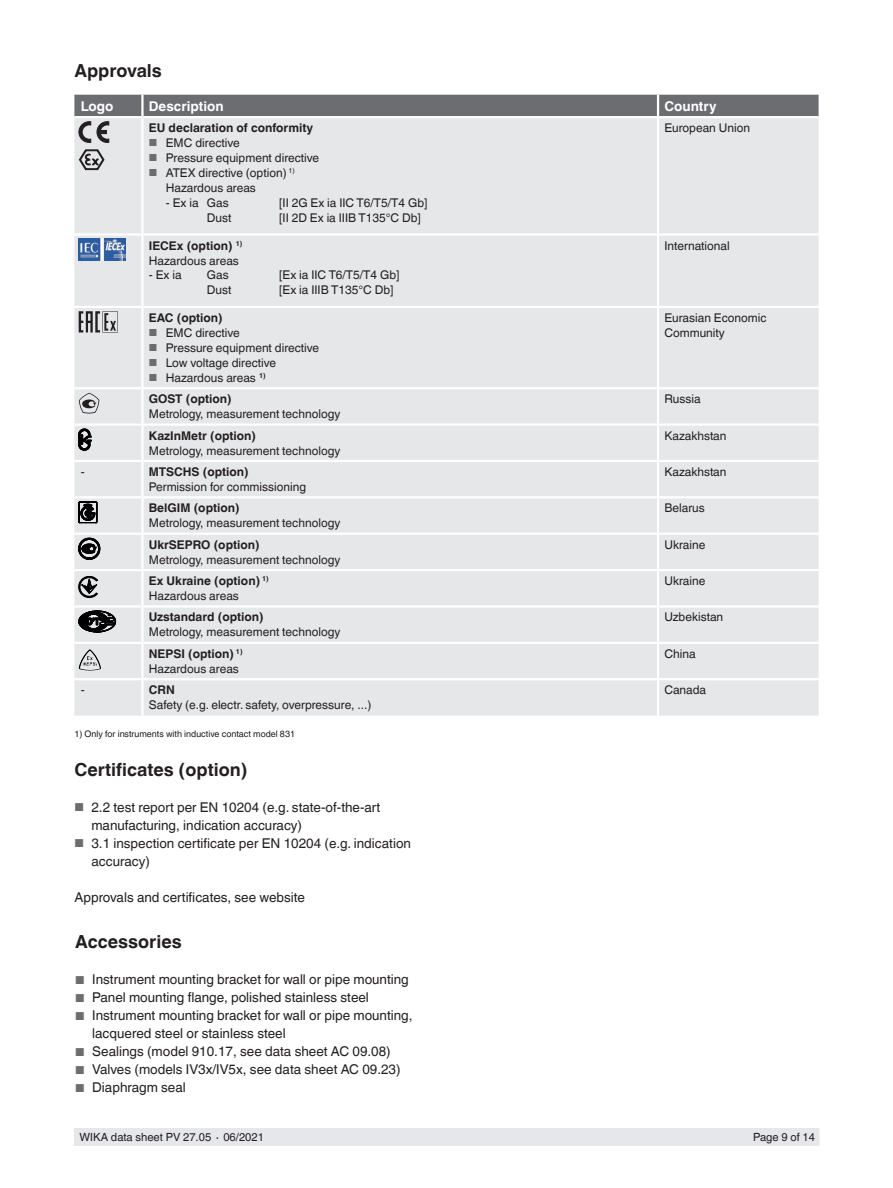
<style>
.page{position:relative;width:893px;height:1188px;background:#fff}
.page>*{position:absolute;margin:0;border:0;box-sizing:border-box;transform-origin:0 0}
.t1{font:700 18px "Helvetica World";color:#231f20}
.t2{font:13.5px/18px "Helvetica World";color:#231f20}
.t3{font:700 13.5px "Helvetica World";color:#fff}
.t4{font:12px/15px "Helvetica World";color:#231f20}
.t5{font:700 12px/15px "Helvetica World";color:#231f20}
.t6{font:11.25px "Helvetica World";color:#231f20}
.t7{font:9px "Helvetica World";color:#231f20}
.s1{font-size:10.2px;color:#6c6d70}
.s2{font-weight:700}
.s3{font-weight:400}
.s4{font-size:11.55px;color:#6c6d70}
</style>
<div class="page">
<div style="left:75px;top:1128px;width:744px;height:17px;background:#e6e7e9"></div>
<div style="left:74px;top:142px;width:745px;height:574px;background:#e6e7e9"></div>
<hr style="left:142px;top:642px;width:516px;height:2px;background:#fff">
<hr style="left:142px;top:306px;width:516px;height:2px;background:#fff">
<hr style="left:142px;top:423px;width:516px;height:3px;background:#fff">
<hr style="left:142px;top:678px;width:516px;height:2px;background:#fff">
<hr style="left:141px;top:426px;width:3px;height:34px;background:#fff">
<hr style="left:657px;top:426px;width:2px;height:34px;background:#fff">
<hr style="left:141px;top:498px;width:3px;height:35px;background:#fff">
<hr style="left:657px;top:498px;width:2px;height:35px;background:#fff">
<hr style="left:657px;top:571px;width:2px;height:34px;background:#fff">
<hr style="left:142px;top:387px;width:516px;height:2px;background:#fff">
<hr style="left:658px;top:387px;width:161px;height:2px;background:#fff">
<hr style="left:142px;top:533px;width:516px;height:2px;background:#fff">
<hr style="left:141px;top:535px;width:3px;height:34px;background:#fff">
<hr style="left:658px;top:533px;width:161px;height:2px;background:#fff">
<hr style="left:657px;top:535px;width:2px;height:34px;background:#fff">
<hr style="left:142px;top:605px;width:516px;height:3px;background:#fff">
<hr style="left:658px;top:605px;width:161px;height:3px;background:#fff">
<hr style="left:74px;top:387px;width:68px;height:2px;background:#fff">
<hr style="left:74px;top:533px;width:68px;height:2px;background:#fff">
<hr style="left:141px;top:571px;width:3px;height:34px;background:#fff">
<hr style="left:74px;top:605px;width:68px;height:3px;background:#fff">
<hr style="left:74px;top:496px;width:68px;height:2px;background:#fff">
<hr style="left:142px;top:496px;width:516px;height:2px;background:#fff">
<hr style="left:658px;top:496px;width:161px;height:2px;background:#fff">
<hr style="left:74px;top:569px;width:68px;height:2px;background:#fff">
<hr style="left:142px;top:569px;width:516px;height:2px;background:#fff">
<hr style="left:658px;top:569px;width:161px;height:2px;background:#fff">
<hr style="left:74px;top:233px;width:68px;height:3px;background:#fff">
<hr style="left:74px;top:460px;width:68px;height:2px;background:#fff">
<hr style="left:142px;top:460px;width:516px;height:2px;background:#fff">
<hr style="left:141px;top:462px;width:3px;height:34px;background:#fff">
<hr style="left:658px;top:460px;width:161px;height:2px;background:#fff">
<hr style="left:657px;top:462px;width:2px;height:34px;background:#fff">
<hr style="left:141px;top:608px;width:3px;height:34px;background:#fff">
<hr style="left:657px;top:608px;width:2px;height:34px;background:#fff">
<hr style="left:142px;top:233px;width:516px;height:3px;background:#fff">
<hr style="left:658px;top:233px;width:161px;height:3px;background:#fff">
<hr style="left:74px;top:423px;width:68px;height:3px;background:#fff">
<hr style="left:74px;top:678px;width:68px;height:2px;background:#fff">
<hr style="left:658px;top:423px;width:161px;height:3px;background:#fff">
<hr style="left:658px;top:678px;width:161px;height:2px;background:#fff">
<hr style="left:658px;top:642px;width:161px;height:2px;background:#fff">
<hr style="left:657px;top:644px;width:2px;height:34px;background:#fff">
<hr style="left:74px;top:642px;width:68px;height:2px;background:#fff">
<hr style="left:141px;top:644px;width:3px;height:34px;background:#fff">
<hr style="left:657px;top:118px;width:2px;height:115px;background:#fff">
<hr style="left:657px;top:236px;width:2px;height:70px;background:#fff">
<hr style="left:658px;top:306px;width:161px;height:2px;background:#fff">
<hr style="left:141px;top:118px;width:3px;height:115px;background:#fff">
<hr style="left:141px;top:236px;width:3px;height:70px;background:#fff">
<hr style="left:74px;top:306px;width:68px;height:2px;background:#fff">
<hr style="left:657px;top:308px;width:2px;height:79px;background:#fff">
<hr style="left:657px;top:389px;width:2px;height:34px;background:#fff">
<hr style="left:657px;top:680px;width:2px;height:36px;background:#fff">
<hr style="left:141px;top:308px;width:3px;height:79px;background:#fff">
<hr style="left:141px;top:389px;width:3px;height:34px;background:#fff">
<hr style="left:141px;top:680px;width:3px;height:36px;background:#fff">
<svg style="left:74px;top:95px;width:745px;height:47px;background:#afb0b2"></svg>
<svg style="left:79px;top:149px;width:26px;height:21px"></svg>
<img style="left:79px;top:239px;width:47px;height:21px">
<svg style="left:79px;top:311px;width:39px;height:22px"></svg>
<svg style="left:79px;top:393px;width:20px;height:21px"></svg>
<svg style="left:79px;top:429px;width:12px;height:21px"></svg>
<svg style="left:79px;top:502px;width:18px;height:21px"></svg>
<svg style="left:79px;top:538px;width:21px;height:21px"></svg>
<svg style="left:79px;top:576px;width:18px;height:22px"></svg>
<svg style="left:79px;top:611px;width:37px;height:21px"></svg>
<svg style="left:80px;top:649px;width:10px;height:13px"></svg>
<h1 class="t1" style="left:74px;top:60px;width:89px">Approvals</h1>
<p class="t3" style="left:81px;top:98px;width:34px">Logo</p>
<p class="t3" style="left:149px;top:98px;width:76px">Description</p>
<p class="t3" style="left:664px;top:98px;width:54px">Country</p>
<p class="t5" style="left:149px;top:120px;width:166px">EU declaration of conformity</p>
<p class="t4" style="left:149px;top:135px;width:93px"><span class="s1">■</span> EMC directive</p>
<p class="t4" style="left:149px;top:150px;width:172px"><span class="s1">■</span> Pressure equipment directive</p>
<p class="t4" style="left:166px;top:165px;width:130px;text-indent:-17px"><span class="s1">■</span> ATEX directive (option) <sup>1)<br></sup>Hazardous areas</p>
<p class="t4" style="left:166px;top:195px;width:64px">- Ex ia Gas</p>
<p class="t4" style="left:279px;top:195px;width:150px">[II 2G Ex ia IIC T6/T5/T4 Gb]</p>
<p class="t4" style="left:207px;top:210px;width:26px">Dust</p>
<p class="t4" style="left:279px;top:210px;width:143px">[II 2D Ex ia IIIB T135°C Db]</p>
<p class="t4" style="left:664px;top:120px;width:87px">European Union</p>
<p class="t4" style="left:149px;top:238px;width:95px"><span class="s2">IECEx (option)</span> <sup>1)<br></sup>Hazardous areas</p>
<p class="t4" style="left:149px;top:267px;width:34px">- Ex ia</p>
<p class="t4" style="left:207px;top:267px;width:23px">Gas</p>
<p class="t4" style="left:279px;top:267px;width:122px">[Ex ia IIC T6/T5/T4 Gb]</p>
<p class="t4" style="left:207px;top:282px;width:26px">Dust</p>
<p class="t4" style="left:279px;top:282px;width:116px">[Ex ia IIIB T135°C Db]</p>
<p class="t4" style="left:664px;top:238px;width:67px">International</p>
<p class="t5" style="left:149px;top:310px;width:75px">EAC (option)</p>
<p class="t4" style="left:149px;top:325px;width:93px"><span class="s1">■</span> EMC directive</p>
<p class="t4" style="left:149px;top:340px;width:172px"><span class="s1">■</span> Pressure equipment directive</p>
<p class="t4" style="left:149px;top:355px;width:129px"><span class="s1">■</span> Low voltage directive</p>
<p class="t4" style="left:149px;top:370px;width:118px"><span class="s1">■</span> Hazardous areas <sup>1)</sup></p>
<p class="t4" style="left:664px;top:310px;width:104px">Eurasian Economic<br>Community</p>
<p class="t5" style="left:149px;top:392px;width:84px">GOST (option)</p>
<p class="t4" style="left:149px;top:407px;width:193px">Metrology, measurement technology</p>
<p class="t4" style="left:664px;top:392px;width:38px">Russia</p>
<p class="t5" style="left:149px;top:428px;width:109px">KazInMetr (option)</p>
<p class="t4" style="left:149px;top:443px;width:193px">Metrology, measurement technology</p>
<p class="t4" style="left:664px;top:428px;width:64px">Kazakhstan</p>
<p class="t4" style="left:81px;top:464px;width:5px">-</p>
<p class="t5" style="left:149px;top:464px;width:101px">MTSCHS (option)</p>
<p class="t4" style="left:149px;top:479px;width:159px">Permission for commissioning</p>
<p class="t4" style="left:664px;top:464px;width:64px">Kazakhstan</p>
<p class="t5" style="left:149px;top:501px;width:92px">BelGIM (option)</p>
<p class="t4" style="left:149px;top:516px;width:193px">Metrology, measurement technology</p>
<p class="t4" style="left:664px;top:501px;width:42px">Belarus</p>
<p class="t5" style="left:149px;top:537px;width:112px">UkrSEPRO (option)</p>
<p class="t4" style="left:149px;top:552px;width:193px">Metrology, measurement technology</p>
<p class="t4" style="left:664px;top:537px;width:42px">Ukraine</p>
<p class="t5" style="left:149px;top:573px;width:121px">Ex Ukraine (option) <sup>1)<br></sup><span class="s3">Hazardous areas</span></p>
<p class="t4" style="left:664px;top:573px;width:42px">Ukraine</p>
<p class="t5" style="left:149px;top:610px;width:116px">Uzstandard (option)</p>
<p class="t4" style="left:149px;top:625px;width:193px">Metrology, measurement technology</p>
<p class="t4" style="left:664px;top:610px;width:60px">Uzbekistan</p>
<p class="t4" style="left:149px;top:646px;width:95px"><span class="s2">NEPSI (option)</span> <sup>1)<br></sup>Hazardous areas</p>
<p class="t4" style="left:664px;top:646px;width:33px">China</p>
<p class="t4" style="left:81px;top:683px;width:5px">-</p>
<p class="t5" style="left:149px;top:683px;width:27px">CRN</p>
<p class="t4" style="left:149px;top:698px;width:224px">Safety (e.g. electr. safety, overpressure, ...)</p>
<p class="t7" style="left:74px;top:728px;width:222px">1) Only for instruments with inductive contact model 831</p>
<h1 class="t1" style="left:74px;top:759px;width:175px">Certificates (option)</h1>
<p class="t2" style="left:91px;top:798px;width:290px;text-indent:-17px"><span class="s4">■</span> 2.2 test report per EN 10204 (e.g. state-of-the-art manufacturing, indication accuracy)</p>
<p class="t2" style="left:91px;top:834px;width:321px;text-indent:-17px"><span class="s4">■</span> 3.1 inspection certificate per EN 10204 (e.g. indication accuracy)</p>
<p class="t2" style="left:74px;top:888px;width:232px">Approvals and certificates, see website</p>
<h1 class="t1" style="left:75px;top:932px;width:108px">Accessories</h1>
<p class="t2" style="left:75px;top:971px;width:335px"><span class="s4">■</span> Instrument mounting bracket for wall or pipe mounting</p>
<p class="t2" style="left:75px;top:989px;width:295px"><span class="s4">■</span> Panel mounting flange, polished stainless steel</p>
<p class="t2" style="left:92px;top:1007px;width:322px;text-indent:-17px"><span class="s4">■</span> Instrument mounting bracket for wall or pipe mounting, lacquered steel or stainless steel</p>
<p class="t2" style="left:75px;top:1043px;width:317px"><span class="s4">■</span> Sealings (model 910.17, see data sheet AC 09.08)</p>
<p class="t2" style="left:75px;top:1061px;width:327px"><span class="s4">■</span> Valves (models IV3x/IV5x, see data sheet AC 09.23)</p>
<p class="t2" style="left:75px;top:1079px;width:112px"><span class="s4">■</span> Diaphragm seal</p>
<p class="t4" style="left:664px;top:683px;width:43px">Canada</p>
<p class="t6" style="left:80px;top:1131px;width:186px">WIKA data sheet PV 27.05 ∙ 06/2021</p>
<p class="t6" style="left:753px;top:1131px;width:63px">Page 9 of 14</p>
</div>
